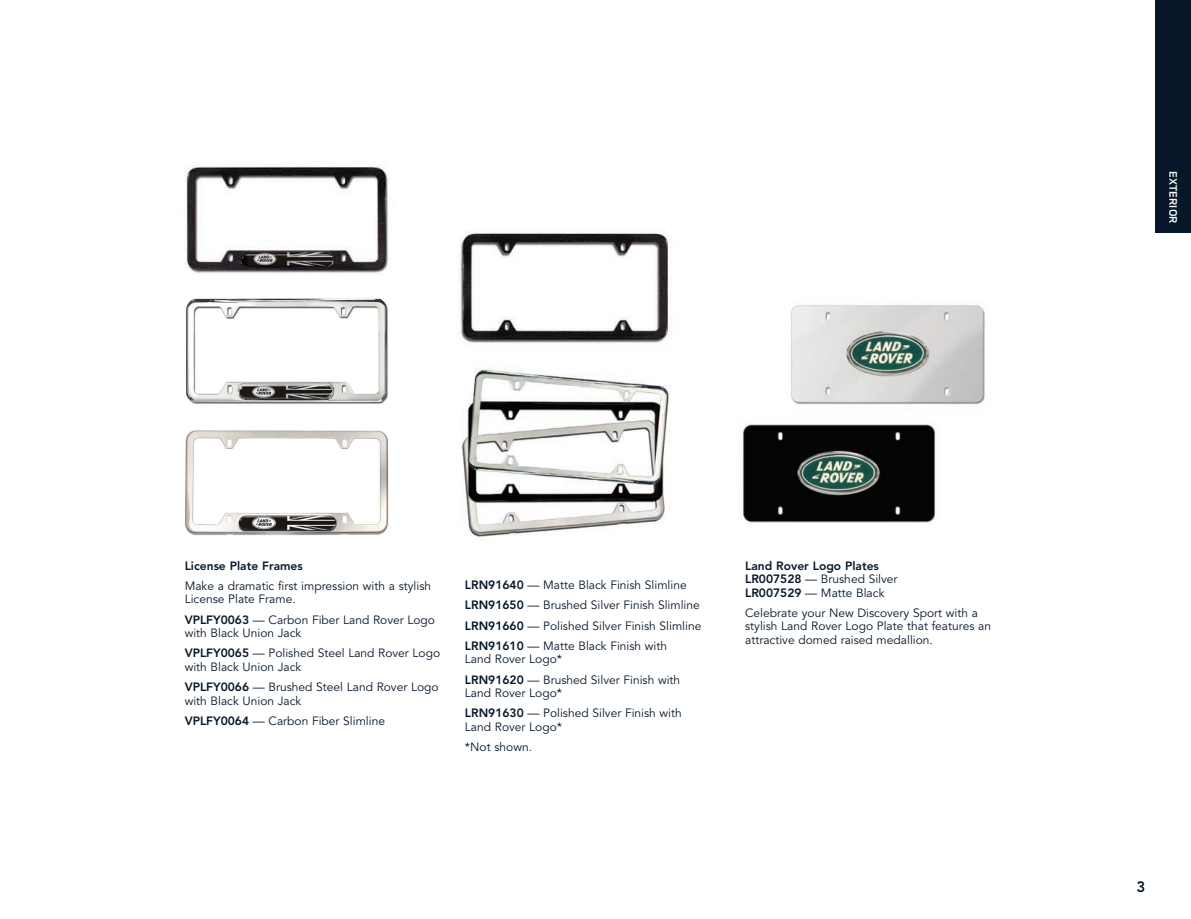
<style>
.page{position:relative;width:1191px;height:919px;background:#fff}
.page>*{position:absolute;margin:0;border:0;box-sizing:border-box;transform-origin:0 0}
.t1{font:800 15px "Avenir";color:#06172a}
.t2{font:12px/13.5px "Avenir";color:#06172a}
.t3{font:800 12px/13.5px "Avenir";color:#06172a}
.t4{font:700 11.25px "Land Rover OT4";color:#fff}
.s1{font-weight:800}
.s2{font-weight:400}
</style>
<div class="page">
<img style="left:461px;top:368px;width:209px;height:169px">
<img style="left:790px;top:304px;width:195px;height:101px">
<img style="left:742px;top:422px;width:195px;height:101px">
<img style="left:460px;top:231px;width:212px;height:112px">
<img style="left:185px;top:165px;width:204px;height:109px">
<img style="left:186px;top:298px;width:202px;height:106px">
<img style="left:185px;top:430px;width:204px;height:106px">
<div style="left:1155px;top:0;width:36px;height:233px;background:#06172a"></div>
<p class="t3" style="left:185px;top:558px;width:120px">License Plate Frames</p>
<p class="t2" style="left:185px;top:579px;width:248px">Make a dramatic first impression with a stylish<br>License Plate Frame.</p>
<p class="t2" style="left:185px;top:613px;width:252px"><span class="s1">VPLFY0063</span> — Carbon Fiber Land Rover Logo with Black Union Jack</p>
<p class="t2" style="left:185px;top:646px;width:257px"><span class="s1">VPLFY0065</span> — Polished Steel Land Rover Logo with Black Union Jack</p>
<p class="t2" style="left:185px;top:680px;width:255px"><span class="s1">VPLFY0066</span> — Brushed Steel Land Rover Logo with Black Union Jack</p>
<p class="t2" style="left:185px;top:714px;width:202px"><span class="s1">VPLFY0064</span> — Carbon Fiber Slimline</p>
<p class="t2" style="left:465px;top:575px;width:238px;line-height:20.2px"><span class="s1">LRN91640</span> — Matte Black Finish Slimline <span class="s1">LRN91650</span> — Brushed Silver Finish Slimline <span class="s1">LRN91660</span> — Polished Silver Finish Slimline <span class="s1">LRN91610</span> — Matte Black Finish with</p>
<p class="t2" style="left:465px;top:649px;width:217px;line-height:20.2px">Land Rover Logo*<br><span class="s1">LRN91620</span> — Brushed Silver Finish with</p>
<p class="t2" style="left:465px;top:683px;width:218px;line-height:20.2px">Land Rover Logo*<br><span class="s1">LRN91630</span> — Polished Silver Finish with</p>
<p class="t2" style="left:465px;top:717px;width:99px;line-height:20.2px">Land Rover Logo* *Not shown.</p>
<p class="t3" style="left:745px;top:558px;width:154px">Land Rover Logo Plates<br>LR007528 <span class="s2">— Brushed Silver<br></span>LR007529 <span class="s2">— Matte Black</span></p>
<p class="t2" style="left:745px;top:606px;width:247px">Celebrate your New Discovery Sport with a stylish Land Rover Logo Plate that features an attractive domed raised medallion.</p>
<p class="t4" style="left:1180px;top:171px;width:54px;rotate:90deg">EXTERIOR</p>
<p class="t1" style="left:1136px;top:877px;width:10px">3</p>
</div>
